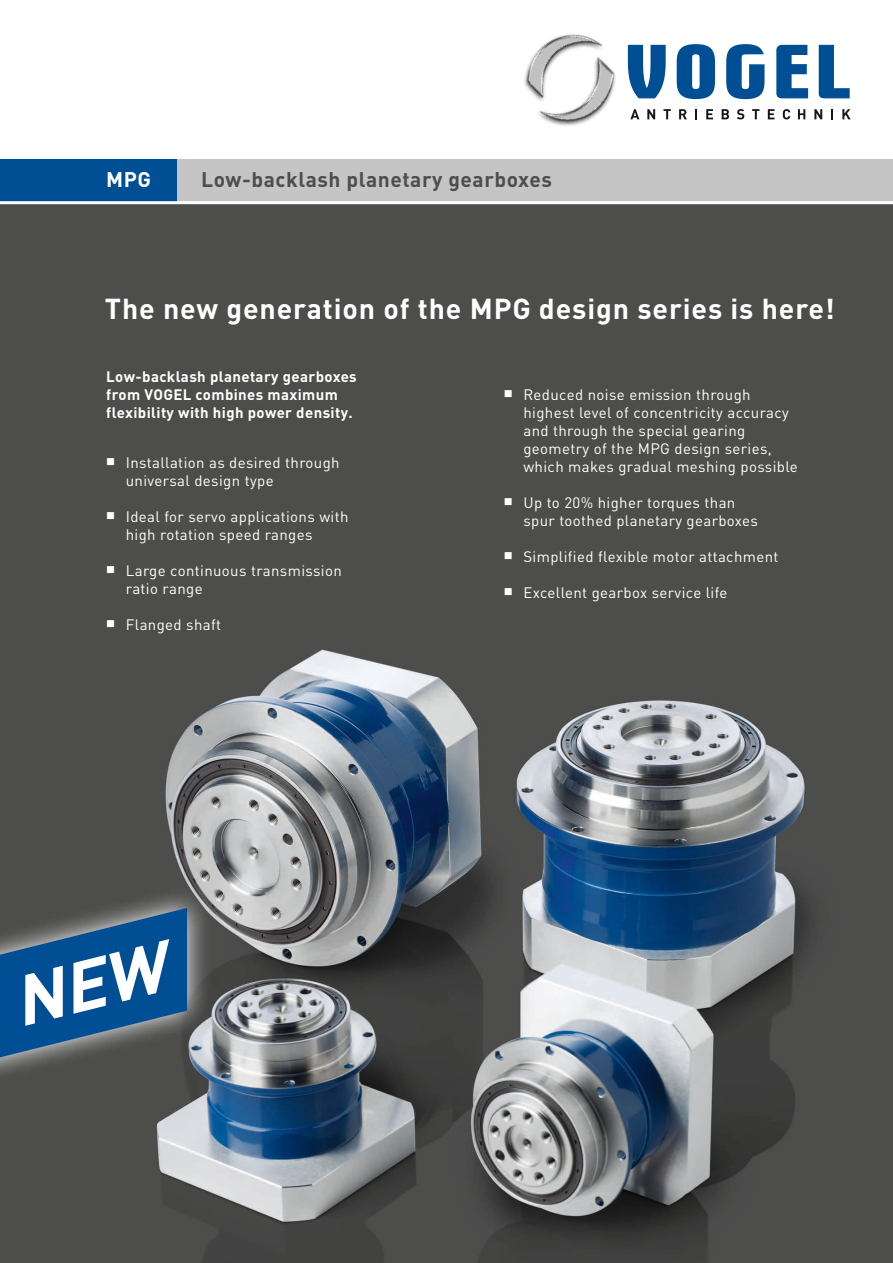
<style>
.page{position:relative;width:893px;height:1263px;background:#fff}
.page>*{position:absolute;margin:0;border:0;box-sizing:border-box;transform-origin:0 0}
.t1{font:700 28.5px "DIN";letter-spacing:.03em;color:#fff}
.t2{font:700 21px "DIN";letter-spacing:.025em;color:#4e4e4d}
.t3{font:700 21px "DIN";color:#fff}
.t4{font:15px/18px "DIN";letter-spacing:.025em;color:#fff}
.t5{font:700 15px/18px "DIN";letter-spacing:.025em;color:#fff}
</style>
<div class="page">
<img style="left:0;top:204px;width:893px;height:1059px">
<img style="left:524px;top:34px;width:122px;height:92px">
<svg style="left:630px;top:109px;width:9px;height:10px"></svg>
<svg style="left:647px;top:109px;width:8px;height:10px"></svg>
<svg style="left:663px;top:109px;width:8px;height:10px"></svg>
<svg style="left:679px;top:109px;width:8px;height:10px"></svg>
<svg style="left:695px;top:109px;width:2px;height:10px"></svg>
<svg style="left:706px;top:109px;width:7px;height:10px"></svg>
<svg style="left:722px;top:109px;width:7px;height:10px"></svg>
<svg style="left:737px;top:109px;width:7px;height:10px"></svg>
<svg style="left:752px;top:109px;width:7px;height:10px"></svg>
<svg style="left:768px;top:109px;width:6px;height:10px"></svg>
<svg style="left:783px;top:109px;width:7px;height:10px"></svg>
<svg style="left:798px;top:109px;width:7px;height:10px"></svg>
<svg style="left:814px;top:109px;width:8px;height:10px"></svg>
<svg style="left:831px;top:109px;width:2px;height:10px"></svg>
<svg style="left:842px;top:109px;width:9px;height:10px"></svg>
<svg style="left:677px;top:44px;width:38px;height:55px"></svg>
<svg style="left:628px;top:45px;width:38px;height:53px"></svg>
<svg style="left:819px;top:45px;width:31px;height:53px"></svg>
<svg style="left:776px;top:45px;width:32px;height:54px"></svg>
<svg style="left:726px;top:44px;width:38px;height:55px"></svg>
<div style="left:0;top:159px;width:177px;height:43px;background:#004e93"></div>
<div style="left:177px;top:159px;width:716px;height:43px;background:#c5c5c5"></div>
<hr style="left:0;top:201px;width:893px;height:3px;background:#fff">
<svg style="left:0;top:886px;width:211px;height:203px;background:#5d5d5d"></svg>
<svg style="left:0;top:908px;width:187px;height:149px;background:#205685"></svg>
<h2 class="t3" style="left:106px;top:166px;width:46px">MPG</h2>
<h2 class="t2" style="left:201px;top:166px;width:352px">Low-backlash planetary gearboxes</h2>
<h1 class="t1" style="left:105px;top:290px;width:731px">The new generation of the MPG design series is here!</h1>
<p class="t5" style="left:106px;top:367px;width:252px">Low-backlash planetary gearboxes from VOGEL combines maximum flexibility with high power density.</p>
<p class="t4" style="left:126px;top:453px;width:215px;text-indent:-20px">■ Installation as desired through universal design type</p>
<p class="t4" style="left:126px;top:507px;width:224px;text-indent:-20px">■ Ideal for servo applications with high rotation speed ranges</p>
<p class="t4" style="left:126px;top:561px;width:218px;text-indent:-20px">■ Large continuous transmission ratio range</p>
<p class="t4" style="left:106px;top:615px;width:116px">■ Flanged shaft</p>
<p class="t4" style="left:523px;top:385px;width:276px;text-indent:-20px">■ Reduced noise emission through highest level of concentricity accuracy and through the special gearing geometry of the MPG design series, which makes gradual meshing possible</p>
<p class="t4" style="left:523px;top:493px;width:236px;text-indent:-20px">■ Up to 20% higher torques than spur toothed planetary gearboxes</p>
<p class="t4" style="left:504px;top:547px;width:276px">■ Simplified flexible motor attachment</p>
<p class="t4" style="left:504px;top:583px;width:225px">■ Excellent gearbox service life</p>
</div>
